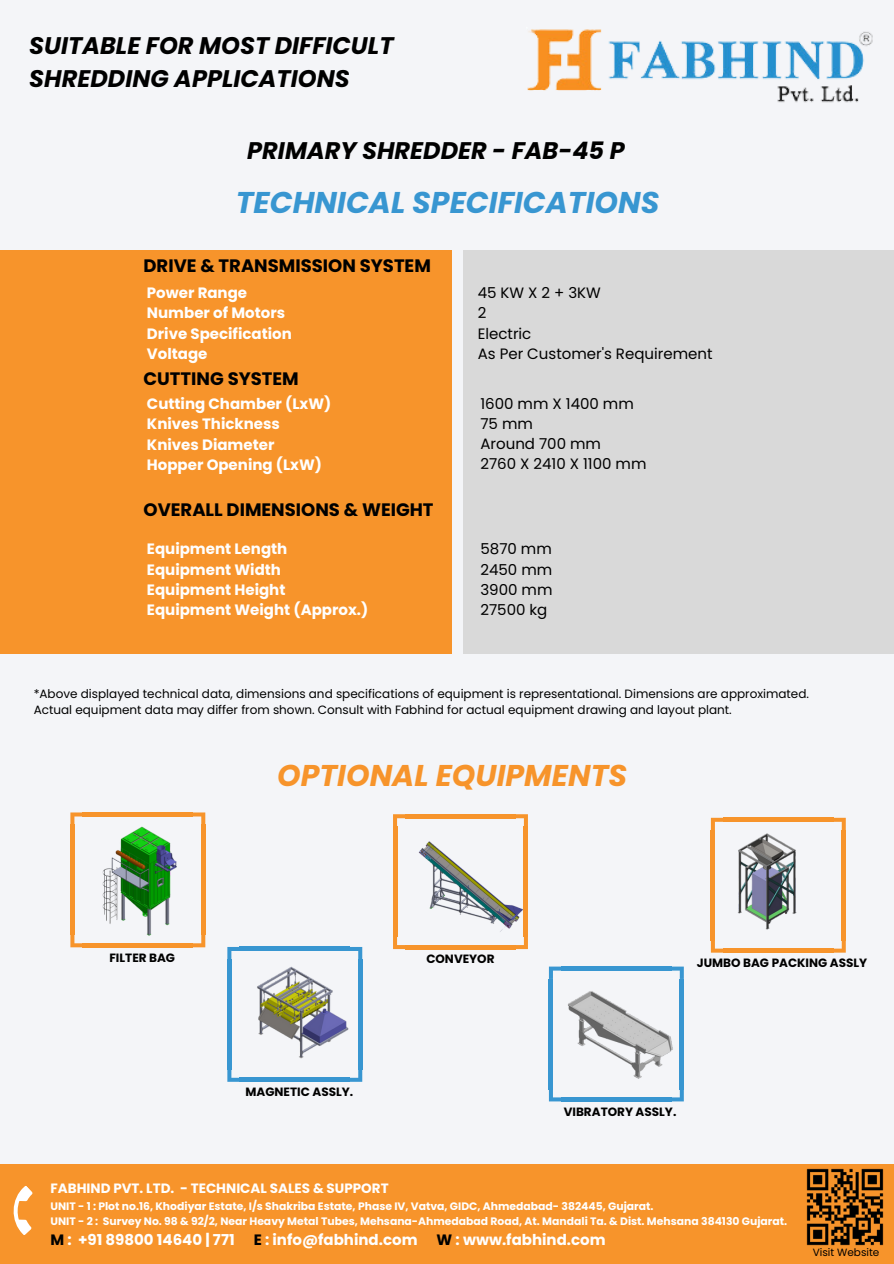
<style>
.page{position:relative;width:894px;height:1264px;background:#fff}
.page>*{position:absolute;margin:0;border:0;box-sizing:border-box;transform-origin:0 0}
.t1{font:italic 700 30px "Poppins";color:#3896d1}
.t2{font:italic 700 30px "Poppins";color:#f7942b}
.t3{font:italic 700 24px/32.7px "Poppins";color:#000}
.t4{font:700 18px "Poppins";color:#000}
.t5{font:700 15px/20.2px "Poppins";color:#fff}
.t6{font:15px/20.2px "Poppins";color:#000}
.t7{font:700 13.5px "Poppins";color:#fff}
.t8{font:12px "Poppins";color:#000}
.t9{font:700 12px "Poppins";color:#000}
.t10{font:700 10.8px "Poppins";color:#fff}
.t11{font:10.5px "Poppins";color:#000}
.s1{color:#000}
</style>
<div class="page">
<div style="left:0;top:0;width:893px;height:1263px;background:#f4f5f8"></div>
<img style="left:527px;top:29px;width:346px;height:74px">
<hr style="left:201px;top:824px;width:4px;height:111px;background:#f7942b">
<svg style="left:195px;top:812px;width:10px;height:12px"></svg>
<svg style="left:195px;top:935px;width:10px;height:12px"></svg>
<div style="left:240px;top:946px;width:110px;height:5px;background:#3896d1"></div>
<svg style="left:350px;top:947px;width:12px;height:7px"></svg>
<svg style="left:227px;top:946px;width:13px;height:8px"></svg>
<hr style="left:405px;top:814px;width:110px;height:4px;background:#f7942b">
<hr style="left:405px;top:945px;width:110px;height:4px;background:#f7942b">
<svg style="left:515px;top:814px;width:13px;height:3px"></svg>
<svg style="left:393px;top:814px;width:12px;height:3px"></svg>
<svg style="left:515px;top:946px;width:13px;height:3px"></svg>
<svg style="left:393px;top:946px;width:12px;height:3px"></svg>
<hr style="left:679px;top:978px;width:4px;height:111px;background:#3896d1">
<hr style="left:561px;top:966px;width:110px;height:4px;background:#3896d1">
<hr style="left:561px;top:1097px;width:110px;height:4px;background:#3896d1">
<svg style="left:671px;top:966px;width:12px;height:12px"></svg>
<svg style="left:548px;top:966px;width:13px;height:11px"></svg>
<svg style="left:671px;top:1089px;width:12px;height:12px"></svg>
<svg style="left:548px;top:1089px;width:13px;height:12px"></svg>
<div style="left:0;top:1163px;width:893px;height:100px;background:#f7942b"></div>
<img style="left:806px;top:1168px;width:78px;height:78px">
<svg style="left:13px;top:1186px;width:20px;height:49px"></svg>
<div style="left:0;top:250px;width:452px;height:403px;background:#f7942b"></div>
<div style="left:463px;top:250px;width:430px;height:403px;background:#d9d9d9"></div>
<img style="left:70px;top:812px;width:125px;height:136px">
<img style="left:227px;top:954px;width:136px;height:127px">
<img style="left:393px;top:817px;width:135px;height:129px">
<img style="left:548px;top:977px;width:134px;height:112px">
<img style="left:710px;top:817px;width:136px;height:136px">
<p class="t3" style="left:29px;top:30px;width:365px">SUITABLE FOR MOST DIFFICULT<br>SHREDDING APPLICATIONS</p>
<p class="t3" style="left:247px;top:134px;width:379px">PRIMARY SHREDDER - FAB-45 P</p>
<p class="t1" style="left:236px;top:182px;width:425px">TECHNICAL SPECIFICATIONS</p>
<h5 class="t4" style="left:143px;top:253px;width:289px">DRIVE &amp; TRANSMISSION SYSTEM</h5>
<h5 class="t5" style="left:147px;top:283px;width:146px">Power Range<br>Number of Motors<br>Drive Specification<br>Voltage</h5>
<h5 class="t6" style="left:477px;top:283px;width:236px">45KWX2+3KW<br>2<br>Electric<br>As Per Customer's Requirement</h5>
<p class="t4" style="left:143px;top:366px;width:157px">CUTTING SYSTEM</p>
<p class="t5" style="left:147px;top:393px;width:186px">Cutting Chamber (LxW)<br>Knives Thickness<br>Knives Diameter<br>Hopper Opening (LxW)</p>
<p class="t6" style="left:480px;top:393px;width:167px">1600 mm X 1400 mm<br>75 mm<br>Around 700 mm<br>2760 X 2410 X 1100 mm</p>
<h1 class="t4" style="left:143px;top:497px;width:291px">OVERALL DIMENSIONS &amp; WEIGHT</h1>
<p class="t5" style="left:147px;top:539px;width:223px">Equipment Length<br>Equipment Width<br>Equipment Height<br>Equipment Weight (Approx.)</p>
<h6 class="t6" style="left:480px;top:539px;width:74px;text-align:justify">5870 mm 2450 mm 3900 mm 27500 kg</h6>
<p class="t8" style="left:34px;top:685px;width:776px">*Above displayed technical data, dimensions and specifications of equipment is representational. Dimensions are approximated.</p>
<p class="t8" style="left:34px;top:701px;width:699px">Actual equipment data may differ from shown. Consult with Fabhind for actual equipment drawing and layout plant.</p>
<p class="t9" style="left:109px;top:949px;width:67px">FILTER BAG</p>
<p class="t2" style="left:277px;top:754px;width:351px">OPTIONAL EQUIPMENTS</p>
<p class="t9" style="left:245px;top:1083px;width:109px">MAGNETIC ASSLY.</p>
<p class="t9" style="left:426px;top:950px;width:70px">CONVEYOR</p>
<h6 class="t9" style="left:696px;top:954px;width:172px">JUMBO BAG PACKING ASSLY</h6>
<p class="t9" style="left:563px;top:1103px;width:114px">VIBRATORY ASSLY.</p>
<p class="t7" style="left:50px;top:1178px;width:339px">FABHIND PVT. LTD. - TECHNICAL SALES &amp; SUPPORT</p>
<p class="t10" style="left:50px;top:1198px;width:604px">UNIT - 1 : Plot no.16, Khodiyar Estate, I/s Shakriba Estate, Phase IV, Vatva, GIDC, Ahmedabad- 382445, Gujarat.</p>
<h6 class="t10" style="left:50px;top:1213px;width:738px">UNIT - 2 : Survey No. 98 &amp; 92/2, Near Heavy Metal Tubes, Mehsana-Ahmedabad Road, At. Mandali Ta. &amp; Dist. Mehsana 384130 Gujarat.</h6>
<h6 class="t5" style="left:50px;top:1229px;width:186px"><span class="s1">M</span> : +91 89800 14640 | 771</h6>
<h6 class="t5" style="left:254px;top:1229px;width:165px"><span class="s1">E</span> : info@fabhind.com</h6>
<h6 class="t5" style="left:436px;top:1229px;width:170px"><span class="s1">W</span> : www.fabhind.com</h6>
<h6 class="t11" style="left:812px;top:1244px;width:68px">Visit Website</h6>
</div>
